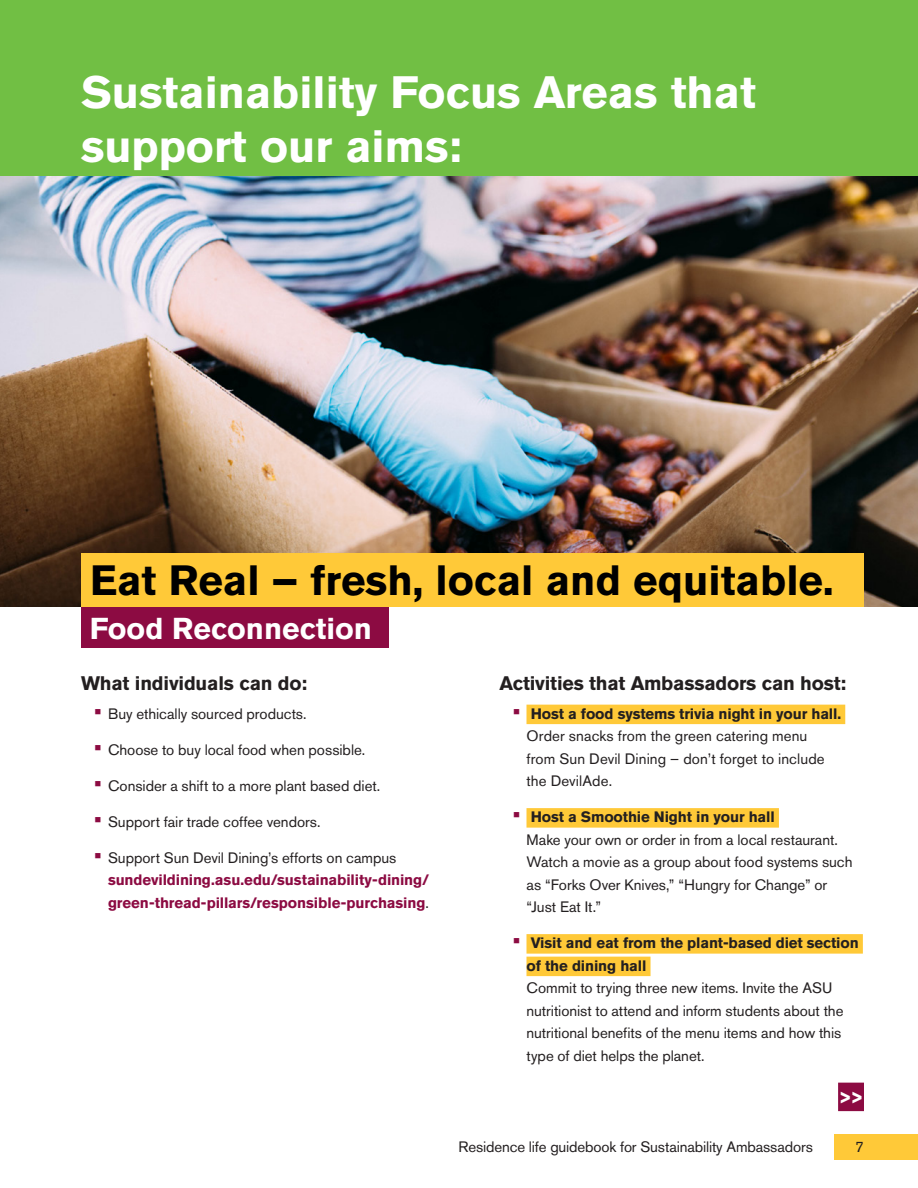
<style>
.page{position:relative;width:918px;height:1188px;background:#fff}
.page>*{position:absolute;margin:0;border:0;box-sizing:border-box;transform-origin:0 0}
.Headline_2{font:700 45px/54px "Akzidenz Grotesk Std";color:#fff}
.Headline_2-2{font:700 42px "Akzidenz Grotesk Std";color:#000}
.Headline_3{font:700 30px "Akzidenz Grotesk Std";color:#fff}
.Headline_4{font:700 19.5px "Akzidenz Grotesk Std";letter-spacing:-.01em;color:#231f20}
.Maroon-bar-headline{font:700 19.5px "Akzidenz Grotesk Std";color:#fff}
.t1{font:15px/22.5px "Akzidenz Grotesk Std";color:#231f20}
.t2{font:700 15px/22.5px "Akzidenz Grotesk Std";letter-spacing:-.005em;color:#8c0b42}
.s1{font-weight:700;font-size:21px;color:#8c0b42}
.s2{font-size:21px}
.s3{font-weight:400;color:#231f20}
.s4{font-weight:700}
</style>
<div class="page">
<img style="left:0;top:176px;width:918px;height:431px">
<div style="left:81px;top:608px;width:307px;height:40px;background:#8c0b42"></div>
<div style="left:0;top:0;width:918px;height:176px;background:#71bf44"></div>
<div style="left:834px;top:1134px;width:84px;height:26px;background:#ffc938"></div>
<div style="left:526px;top:705px;width:319px;height:19px;background:#ffc938"></div>
<div style="left:526px;top:808px;width:253px;height:20px;background:#ffc938"></div>
<div style="left:526px;top:934px;width:337px;height:20px;background:#ffc938"></div>
<div style="left:526px;top:957px;width:125px;height:19px;background:#ffc938"></div>
<div style="left:838px;top:1083px;width:26px;height:28px;background:#8c0b42"></div>
<div style="left:81px;top:554px;width:783px;height:54px;background:#ffc938"></div>
<p class="Headline_2" style="left:81px;top:65px;width:676px">Sustainability Focus Areas that support our aims:</p>
<p class="Headline_2-2" style="left:90px;top:556px;width:745px">Eat Real – fresh, local and equitable.</p>
<p class="Headline_3" style="left:90px;top:611px;width:284px">Food Reconnection</p>
<p class="Headline_4" style="left:81px;top:672px;width:228px">What individuals can do:</p>
<p class="t1" style="left:94px;top:702px;width:214px"><span class="s1">•</span> Buy ethically sourced products.</p>
<p class="t1" style="left:94px;top:738px;width:272px"><span class="s1">•</span> Choose to buy local food when possible.</p>
<p class="t1" style="left:94px;top:774px;width:287px"><span class="s1">•</span> Consider a shift to a more plant based diet.</p>
<p class="t1" style="left:94px;top:810px;width:228px"><span class="s1">•</span> Support fair trade coffee vendors.</p>
<p class="t2" style="left:108px;top:846px;width:323px;text-indent:-14px"><span class="s2">•</span> <span class="s3">Support Sun Devil Dining’s efforts on campus </span>sundevildining.asu.edu/sustainability-dining/ green-thread-pillars/responsible-purchasing<span class="s3">.</span></p>
<p class="Headline_4" style="left:500px;top:672px;width:348px">Activities that Ambassadors can host:</p>
<p class="t1" style="left:526px;top:702px;width:316px;text-indent:-14px"><span class="s1">•</span> <span class="s4">Host a food systems trivia night in your hall.<br></span>Order snacks from the green catering menu<br>from Sun Devil Dining – don’t forget to include the DevilAde.</p>
<p class="t1" style="left:526px;top:806px;width:328px;text-indent:-14px"><span class="s1">•</span> <span class="s4">Host a Smoothie Night in your hall<br></span>Make your own or order in from a local restaurant.<br>Watch a movie as a group about food systems such as “Forks Over Knives,” “Hungry for Change” or “Just Eat It.”</p>
<p class="t1" style="left:526px;top:932px;width:334px;text-indent:-14px"><span class="s1">•</span> <span class="s4">Visit and eat from the plant-based diet section of the dining hall<br></span>Commit to trying three new items. Invite the ASU nutritionist to attend and inform students about the nutritional benefits of the menu items and how this type of diet helps the planet.</p>
<p class="Maroon-bar-headline" style="left:838px;top:1086px;width:27px">&gt;&gt;</p>
<p class="t1" style="left:459px;top:1135px;width:356px">Residence life guidebook for Sustainability Ambassadors</p>
<p class="t1" style="left:855px;top:1135px;width:10px">7</p>
</div>
